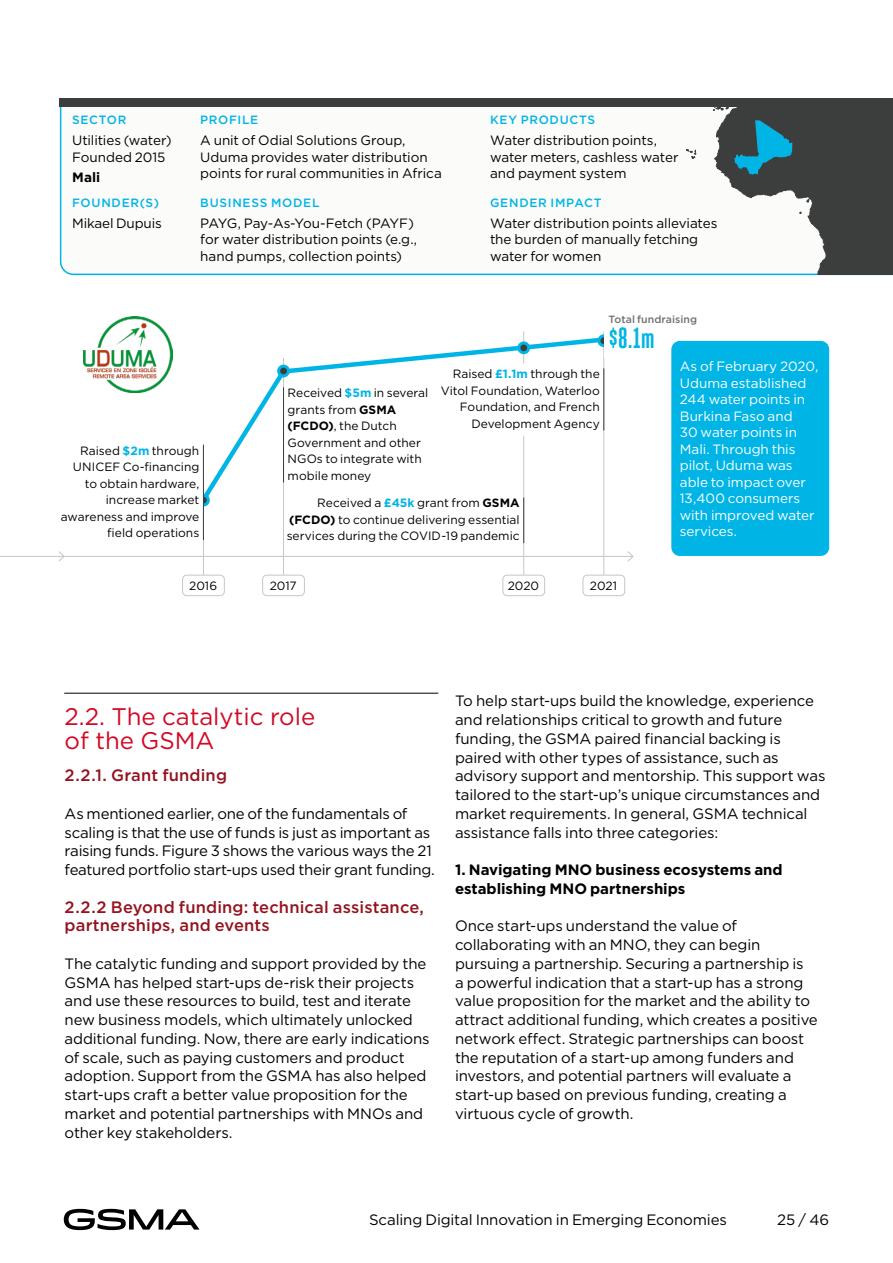
<style>
.page{position:relative;width:893px;height:1263px;background:#fff}
.page>*{position:absolute;margin:0;border:0;box-sizing:border-box;transform-origin:0 0}
.t1{font:700 29.1px "Heroic Condensed";color:#00b5e5}
.t2{font:24px/24px "Gotham";color:#d20824}
.t3{font:500 16.5px/18.8px "Gotham";letter-spacing:.01em;color:#94131f}
.t4{font:15px/18.8px "Gotham";letter-spacing:-.01em;color:#000}
.t5{font:700 15px/18.8px "Gotham";letter-spacing:-.005em;color:#000}
.t6{font:13.5px/16.5px "Gotham";letter-spacing:-.005em;color:#000}
.t7{font:13.5px/16.5px "Gotham";letter-spacing:-.005em;color:#fff}
.t8{font:700 13.5px "Gotham";color:#000}
.t9{font:12px/16.5px "Gotham";color:#000;text-align:right}
.t10{font:500 12px "Gotham";letter-spacing:.06em;color:#00b5e5}
.t11{font:500 10.5px "Gotham";letter-spacing:.005em;color:#706f6f}
.s1{font-weight:700;color:#00b5e5}
.s2{font-weight:700}
</style>
<div class="page">
<svg style="left:64px;top:1209px;width:135px;height:21px"></svg>
<hr style="left:65px;top:693px;width:373px;height:1px;background:#000">
<svg style="left:59px;top:101px;width:834px;height:175px"></svg>
<svg style="left:686px;top:149px;width:10px;height:10px"></svg>
<svg style="left:713px;top:106px;width:180px;height:169px"></svg>
<div style="left:60px;top:98px;width:833px;height:8px;background:#3c3d3d"></div>
<div style="left:583px;top:575px;width:42px;height:21px;border:1px solid #c6c6c6;border-radius:4px"></div>
<div style="left:502px;top:575px;width:43px;height:21px;border:1px solid #c6c6c6;border-radius:4px"></div>
<div style="left:182px;top:575px;width:43px;height:21px;border:1px solid #c6c6c6;border-radius:4px"></div>
<div style="left:671px;top:341px;width:158px;height:215px;background:#00b5e5;border-radius:9px"></div>
<img style="left:83px;top:317px;width:90px;height:75px">
<svg style="left:202px;top:335px;width:402px;height:171px"></svg>
<hr style="left:64px;top:556px;width:569px;height:1px;background:#c6c6c6">
<svg style="left:627px;top:551px;width:7px;height:11px"></svg>
<hr style="left:283px;top:358px;width:1px;height:217px;background:#c6c6c6">
<hr style="left:523px;top:331px;width:1px;height:33px;background:#c6c6c6">
<div style="left:262px;top:575px;width:43px;height:21px;border:1px solid #c6c6c6;border-radius:4px"></div>
<div style="left:279px;top:366px;width:9px;height:10px;background:#3c3d3d;border-radius:50%"></div>
<div style="left:277px;top:365px;width:13px;height:12px;border:3px solid #00b5e5;border-radius:50%"></div>
<div style="left:519px;top:343px;width:10px;height:10px;background:#3c3d3d;border-radius:50%"></div>
<div style="left:517px;top:341px;width:13px;height:13px;border:3px solid #00b5e5;border-radius:50%"></div>
<hr style="left:203px;top:444px;width:1px;height:131px;background:#c6c6c6">
<hr style="left:604px;top:331px;width:1px;height:244px;background:#c6c6c6">
<hr style="left:0;top:556px;width:64px;height:1px;background:#c6c6c6">
<svg style="left:58px;top:551px;width:7px;height:11px"></svg>
<div style="left:199px;top:495px;width:9px;height:10px;background:#3c3d3d;border-radius:50%"></div>
<div style="left:197px;top:494px;width:13px;height:12px;border:3px solid #00b5e5;border-radius:50%"></div>
<div style="left:175px;top:478px;width:28px;height:28px;background:#fff"></div>
<div style="left:599px;top:336px;width:10px;height:10px;background:#3c3d3d;border-radius:50%"></div>
<div style="left:597px;top:334px;width:13px;height:13px;border:3px solid #00b5e5;border-radius:50%"></div>
<div style="left:604px;top:329px;width:29px;height:29px;background:#fff"></div>
<hr style="left:203px;top:445px;width:1px;height:95px;background:#3c3d3d">
<hr style="left:283px;top:388px;width:1px;height:94px;background:#3c3d3d">
<hr style="left:603px;top:369px;width:1px;height:61px;background:#3c3d3d">
<hr style="left:523px;top:436px;width:1px;height:139px;background:#c6c6c6">
<hr style="left:523px;top:498px;width:1px;height:45px;background:#3c3d3d">
<p class="t10" style="left:72px;top:112px;width:56px">SECTOR</p>
<p class="t6" style="left:72px;top:132px;width:101px">Utilities (water)<br>Founded 2015</p>
<p class="t8" style="left:72px;top:169px;width:29px">Mali</p>
<p class="t10" style="left:72px;top:195px;width:88px">FOUNDER(S)</p>
<p class="t6" style="left:72px;top:214px;width:91px">Mikael Dupuis</p>
<p class="t10" style="left:200px;top:112px;width:59px">PROFILE</p>
<p class="t6" style="left:200px;top:132px;width:243px">A unit of Odial Solutions Group,<br>Uduma provides water distribution points for rural communities in Africa</p>
<p class="t10" style="left:200px;top:195px;width:121px">BUSINESS MODEL</p>
<p class="t6" style="left:200px;top:214px;width:218px">PAYG, Pay-As-You-Fetch (PAYF) for water distribution points (e.g., hand pumps, collection points)</p>
<p class="t10" style="left:490px;top:112px;width:107px">KEY PRODUCTS</p>
<p class="t6" style="left:490px;top:132px;width:190px">Water distribution points, water meters, cashless water and payment system</p>
<p class="t10" style="left:490px;top:195px;width:113px">GENDER IMPACT</p>
<p class="t6" style="left:490px;top:214px;width:229px">Water distribution points alleviates the burden of manually fetching water for women</p>
<p class="t11" style="left:608px;top:312px;width:90px">Total fundraising</p>
<h1 class="t1" style="left:608px;top:322px;width:48px">$8.1m</h1>
<p class="t9" style="left:61px;top:442px;width:140px">Raised <span class="s1">$2m</span> through<br>UNICEF Co-financing to obtain hardware, increase market awareness and improve field operations</p>
<p class="t9" style="left:288px;top:384px;width:142px;text-align:left">Received <span class="s1">$5m</span> in several grants from <span class="s2">GSMA (FCDO)</span>, the Dutch<br>Government and other<br>NGOs to integrate with mobile money</p>
<p class="t9" style="left:441px;top:365px;width:160px">Raised <span class="s1">£1.1m</span> through the<br>Vitol Foundation, Waterloo<br>Foundation, and French<br>Development Agency</p>
<p class="t9" style="left:287px;top:495px;width:234px;text-align:justify;text-indent:31px">Received a <span class="s1">£45k</span> grant from <span class="s2">GSMA (FCDO)</span> to continue delivering essential services during the COVID-19 pandemic</p>
<p class="t9" style="left:189px;top:577px;width:29px">2016</p>
<p class="t9" style="left:508px;top:577px;width:33px">2020</p>
<p class="t9" style="left:590px;top:577px;width:29px">2021</p>
<p class="t9" style="left:270px;top:577px;width:29px">2017</p>
<p class="t7" style="left:680px;top:358px;width:140px">As of February 2020,<br>Uduma established<br>244 water points in<br>Burkina Faso and<br>30 water points in<br>Mali. Through this pilot, Uduma was able to impact over<br>13,400 consumers with improved water services.</p>
<h2 class="t2" style="left:65px;top:704px;width:252px">2.2. The catalytic role of the GSMA</h2>
<p class="t3" style="left:65px;top:766px;width:164px">2.2.1. Grant funding</p>
<p class="t4" style="left:65px;top:804px;width:372px">As mentioned earlier, one of the fundamentals of scaling is that the use of funds is just as important as raising funds. Figure 3 shows the various ways the 21 featured portfolio start-ups used their grant funding.</p>
<p class="t3" style="left:65px;top:897px;width:361px">2.2.2 Beyond funding: technical assistance, partnerships, and events</p>
<p class="t4" style="left:65px;top:954px;width:367px">The catalytic funding and support provided by the GSMA has helped start-ups de-risk their projects and use these resources to build, test and iterate new business models, which ultimately unlocked additional funding. Now, there are early indications of scale, such as paying customers and product adoption. Support from the GSMA has also helped start-ups craft a better value proposition for the market and potential partnerships with MNOs and other key stakeholders.</p>
<p class="t4" style="left:455px;top:691px;width:372px">To help start-ups build the knowledge, experience and relationships critical to growth and future funding, the GSMA paired financial backing is paired with other types of assistance, such as advisory support and mentorship. This support was tailored to the start-up’s unique circumstances and market requirements. In general, GSMA technical assistance falls into three categories:</p>
<p class="t5" style="left:455px;top:860px;width:329px">1. Navigating MNO business ecosystems and establishing MNO partnerships</p>
<p class="t4" style="left:455px;top:916px;width:364px">Once start-ups understand the value of collaborating with an MNO, they can begin pursuing a partnership. Securing a partnership is<br>a powerful indication that a start-up has a strong value proposition for the market and the ability to attract additional funding, which creates a positive network effect. Strategic partnerships can boost the reputation of a start-up among funders and investors, and potential partners will evaluate a start-up based on previous funding, creating a virtuous cycle of growth.</p>
<p class="t4" style="left:369px;top:1210px;width:359px">Scaling Digital Innovation in Emerging Economies</p>
<p class="t4" style="left:777px;top:1210px;width:53px">25 / 46</p>
</div>
